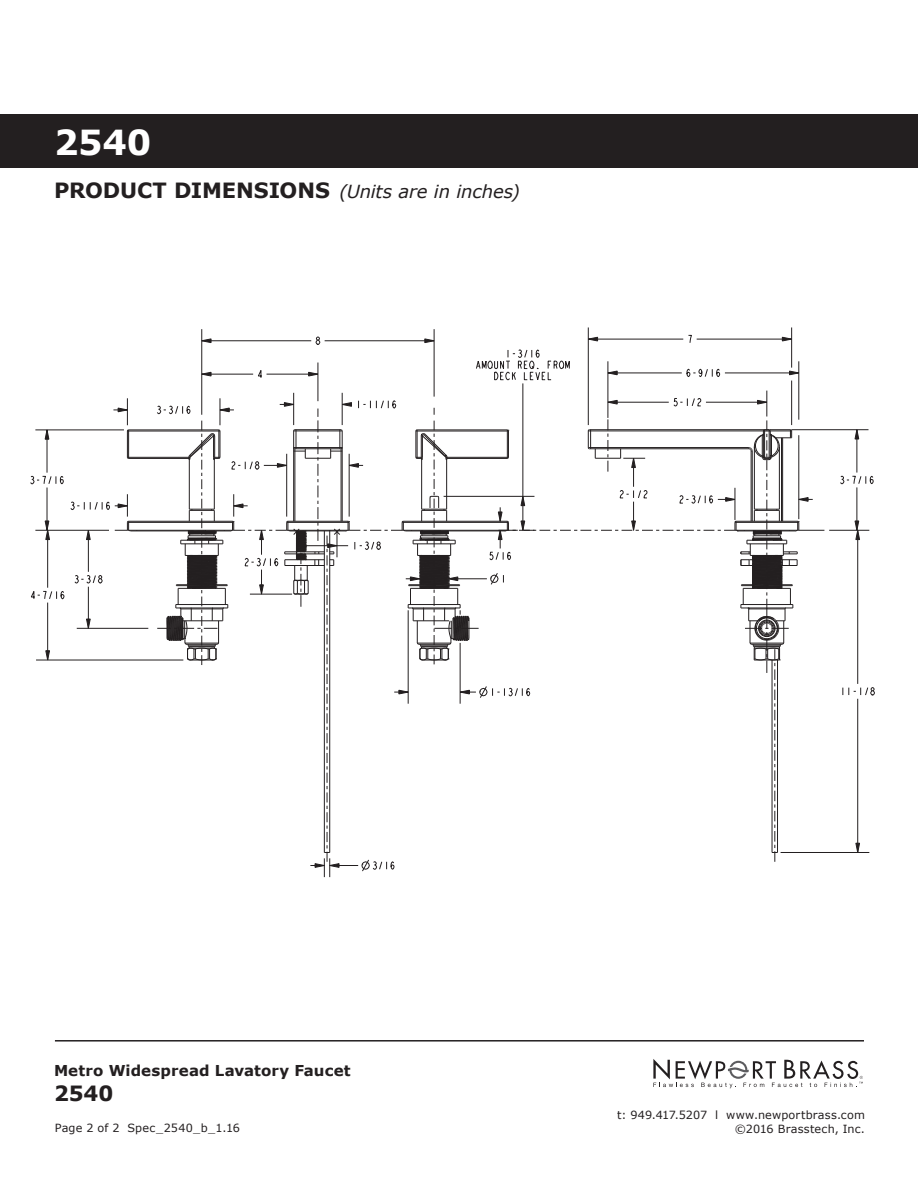
<style>
.page{position:relative;width:918px;height:1188px;background:#fff}
.page>*{position:absolute;margin:0;border:0;box-sizing:border-box;transform-origin:0 0}
.t1{font:700 34.5px "Verdana";color:#fff}
.t2{font:700 21px "Verdana";color:#231f20}
.t3{font:italic 18px "Verdana";letter-spacing:-.01em;color:#231f20}
.t4{font:700 15px "Verdana";letter-spacing:.005em;color:#231f20}
.t5{font:11.25px/13.5px "Verdana";letter-spacing:.015em;color:#231f20;text-align:right}
.s1{font-weight:700;font-style:normal;font-size:21px}
</style>
<div class="page">
<svg style="left:653px;top:1059px;width:210px;height:29px"></svg>
<hr style="left:55px;top:1040px;width:809px;height:2px;background:#231f20">
<div style="left:0;top:114px;width:918px;height:54px;background:#231f20"></div>
<svg style="left:476px;top:349px;width:94px;height:32px"></svg>
<svg style="left:315px;top:336px;width:6px;height:9px"></svg>
<svg style="left:424px;top:338px;width:10px;height:5px"></svg>
<svg style="left:201px;top:338px;width:11px;height:5px"></svg>
<svg style="left:258px;top:370px;width:4px;height:8px"></svg>
<svg style="left:308px;top:372px;width:10px;height:5px"></svg>
<svg style="left:201px;top:372px;width:11px;height:5px"></svg>
<svg style="left:30px;top:475px;width:34px;height:10px"></svg>
<svg style="left:45px;top:429px;width:4px;height:11px"></svg>
<svg style="left:74px;top:575px;width:29px;height:9px"></svg>
<svg style="left:86px;top:619px;width:5px;height:9px"></svg>
<svg style="left:31px;top:590px;width:34px;height:10px"></svg>
<svg style="left:45px;top:650px;width:5px;height:10px"></svg>
<svg style="left:45px;top:521px;width:5px;height:19px"></svg>
<svg style="left:688px;top:335px;width:4px;height:8px"></svg>
<svg style="left:589px;top:337px;width:9px;height:5px"></svg>
<svg style="left:782px;top:337px;width:9px;height:5px"></svg>
<svg style="left:840px;top:475px;width:34px;height:10px"></svg>
<svg style="left:854px;top:430px;width:5px;height:9px"></svg>
<svg style="left:842px;top:687px;width:33px;height:9px"></svg>
<svg style="left:854px;top:521px;width:6px;height:19px"></svg>
<svg style="left:855px;top:843px;width:5px;height:9px"></svg>
<svg style="left:686px;top:368px;width:35px;height:9px"></svg>
<svg style="left:607px;top:371px;width:11px;height:4px"></svg>
<svg style="left:789px;top:371px;width:10px;height:4px"></svg>
<hr style="left:127px;top:522px;width:107px;height:1px;background:#231f20">
<hr style="left:127px;top:457px;width:63px;height:1px;background:#231f20">
<hr style="left:127px;top:431px;width:93px;height:1px;background:#231f20">
<hr style="left:47px;top:430px;width:1px;height:43px;background:#231f20">
<hr style="left:47px;top:488px;width:1px;height:42px;background:#231f20">
<hr style="left:47px;top:530px;width:1px;height:58px;background:#231f20">
<hr style="left:47px;top:603px;width:1px;height:57px;background:#231f20">
<hr style="left:88px;top:530px;width:1px;height:42px;background:#231f20">
<hr style="left:88px;top:587px;width:1px;height:41px;background:#231f20">
<hr style="left:202px;top:329px;width:1px;height:86px;background:#231f20">
<hr style="left:318px;top:363px;width:1px;height:38px;background:#231f20">
<hr style="left:36px;top:660px;width:147px;height:1px;background:#231f20">
<hr style="left:434px;top:329px;width:1px;height:68px;background:#231f20">
<hr style="left:77px;top:628px;width:71px;height:1px;background:#231f20">
<hr style="left:523px;top:383px;width:1px;height:147px;background:#231f20">
<hr style="left:35px;top:530px;width:74px;height:1px;background:#231f20">
<hr style="left:35px;top:430px;width:89px;height:1px;background:#231f20">
<hr style="left:267px;top:374px;width:51px;height:1px;background:#231f20">
<hr style="left:202px;top:374px;width:51px;height:1px;background:#231f20">
<hr style="left:325px;top:341px;width:109px;height:1px;background:#231f20">
<hr style="left:202px;top:341px;width:109px;height:1px;background:#231f20">
<hr style="left:588px;top:327px;width:1px;height:98px;background:#231f20">
<hr style="left:608px;top:361px;width:1px;height:57px;background:#231f20">
<hr style="left:781px;top:852px;width:88px;height:1px;background:#231f20">
<hr style="left:791px;top:381px;width:1px;height:44px;background:#231f20">
<hr style="left:791px;top:327px;width:1px;height:41px;background:#231f20">
<hr style="left:799px;top:361px;width:1px;height:59px;background:#231f20">
<hr style="left:857px;top:430px;width:1px;height:43px;background:#231f20">
<hr style="left:857px;top:487px;width:1px;height:43px;background:#231f20">
<hr style="left:857px;top:530px;width:1px;height:154px;background:#231f20">
<hr style="left:857px;top:699px;width:1px;height:153px;background:#231f20">
<hr style="left:829px;top:530px;width:40px;height:1px;background:#231f20">
<hr style="left:792px;top:429px;width:77px;height:1px;background:#231f20">
<hr style="left:725px;top:373px;width:74px;height:1px;background:#231f20">
<hr style="left:608px;top:373px;width:74px;height:1px;background:#231f20">
<hr style="left:697px;top:339px;width:95px;height:1px;background:#231f20">
<hr style="left:588px;top:339px;width:95px;height:1px;background:#231f20">
<hr style="left:127px;top:530px;width:107px;height:1px;background:#231f20">
<hr style="left:129px;top:521px;width:104px;height:1px;background:#231f20">
<hr style="left:129px;top:458px;width:59px;height:1px;background:#231f20">
<hr style="left:129px;top:429px;width:90px;height:1px;background:#231f20">
<svg style="left:70px;top:494px;width:67px;height:46px"></svg>
<svg style="left:113px;top:398px;width:17px;height:61px"></svg>
<svg style="left:156px;top:391px;width:668px;height:486px"></svg>
<h1 class="t1" style="left:54px;top:121px;width:99px">2540</h1>
<h3 class="t3" style="left:54px;top:180px;width:467px"><span class="s1">Product dimensions</span> (Units are in inches)</h3>
<h3 class="t4" style="left:54px;top:1061px;width:298px">M etro Widespread Lavatory Faucet</h3>
<h2 class="t2" style="left:54px;top:1080px;width:61px">2540</h2>
<p class="t5" style="left:55px;top:1121px;width:187px">Page 2 of 2 Spec_2540_b_1.16</p>
<p class="t5" style="left:617px;top:1108px;width:249px">t: 949.417.5207 l www.newportbrass.com ©2016 Brasstech, Inc.</p>
</div>
